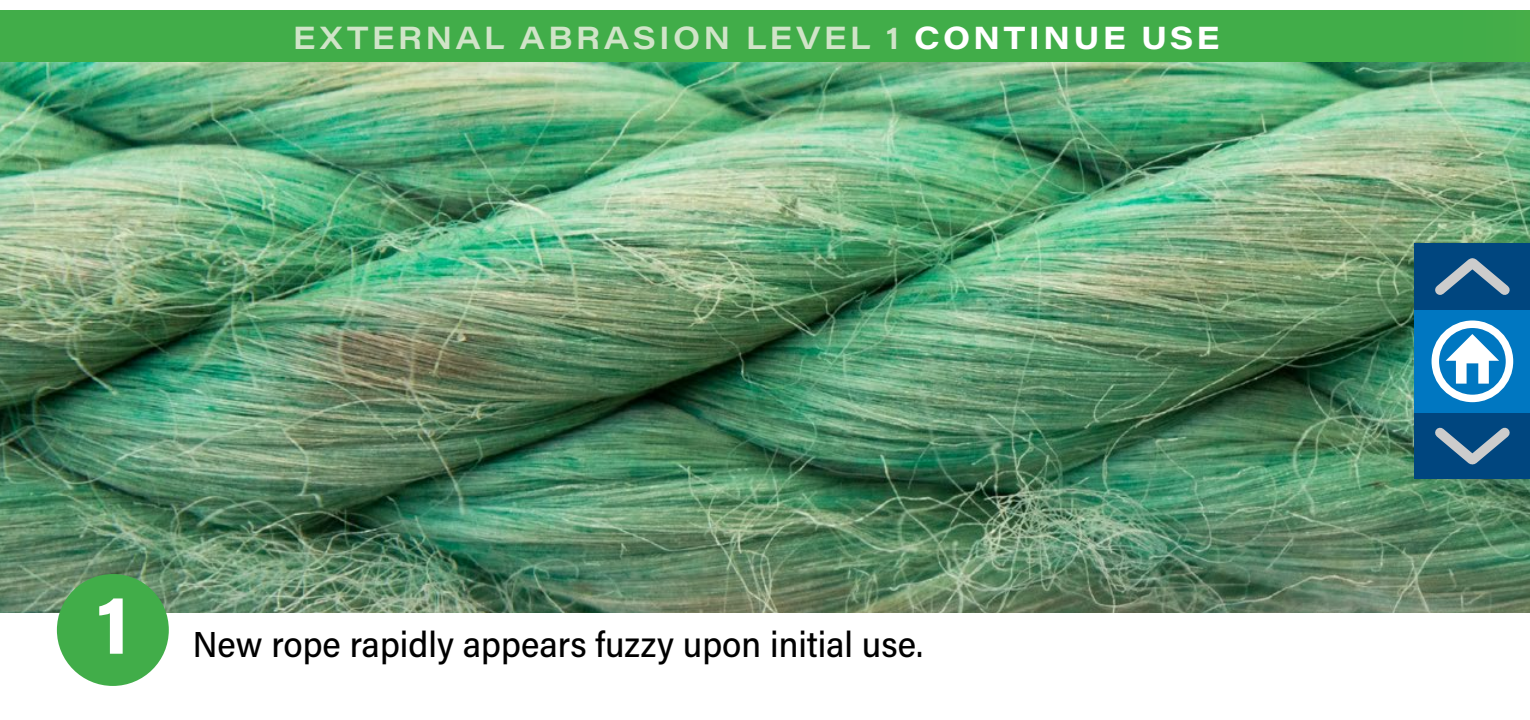
<style>
.page{position:relative;width:1530px;height:720px;background:#fff}
.page>*{position:absolute;margin:0;border:0;box-sizing:border-box;transform-origin:0 0}
.t1{font:700 78.5px "Acumin Pro Wide";color:#fff;scale:.95 1}
.t2{font:500 36.25px "Acumin Pro Semi Cond";color:#000}
.t3{font:600 31.5px "Acumin Pro Wide";letter-spacing:.105em;color:#d0e4c8}
.s1{font-weight:700;color:#fff}
</style>
<div class="page">
<img style="left:0;top:62px;width:1530px;height:551px">
<div style="left:0;top:10px;width:1530px;height:52px;background:#41ad49"></div>
<div style="left:57px;top:574px;width:112px;height:112px;background:#41ad49;border-radius:50%"></div>
<div style="left:1415px;top:413px;width:115px;height:66px;background:#00467f"></div>
<div style="left:1415px;top:310px;width:115px;height:103px;background:#0077c1"></div>
<svg style="left:1435px;top:427px;width:75px;height:38px"></svg>
<div style="left:1415px;top:244px;width:115px;height:66px;background:#00467f"></div>
<svg style="left:1435px;top:258px;width:75px;height:37px"></svg>
<svg style="left:1446px;top:334px;width:53px;height:50px"></svg>
<div style="left:1432px;top:321px;width:81px;height:81px;border:8px solid #fff;border-radius:50%"></div>
<p class="t3" style="left:293px;top:15px;width:928px">EXTERNAL ABRASION LEVEL 1 <span class="s1">CONTINUE USE</span></p>
<h1 class="t1" style="left:96px;top:569px;width:36px">1</h1>
<p class="t2" style="left:193px;top:619px;width:732px">New rope rapidly appears fuzzy upon initial use.</p>
</div>
